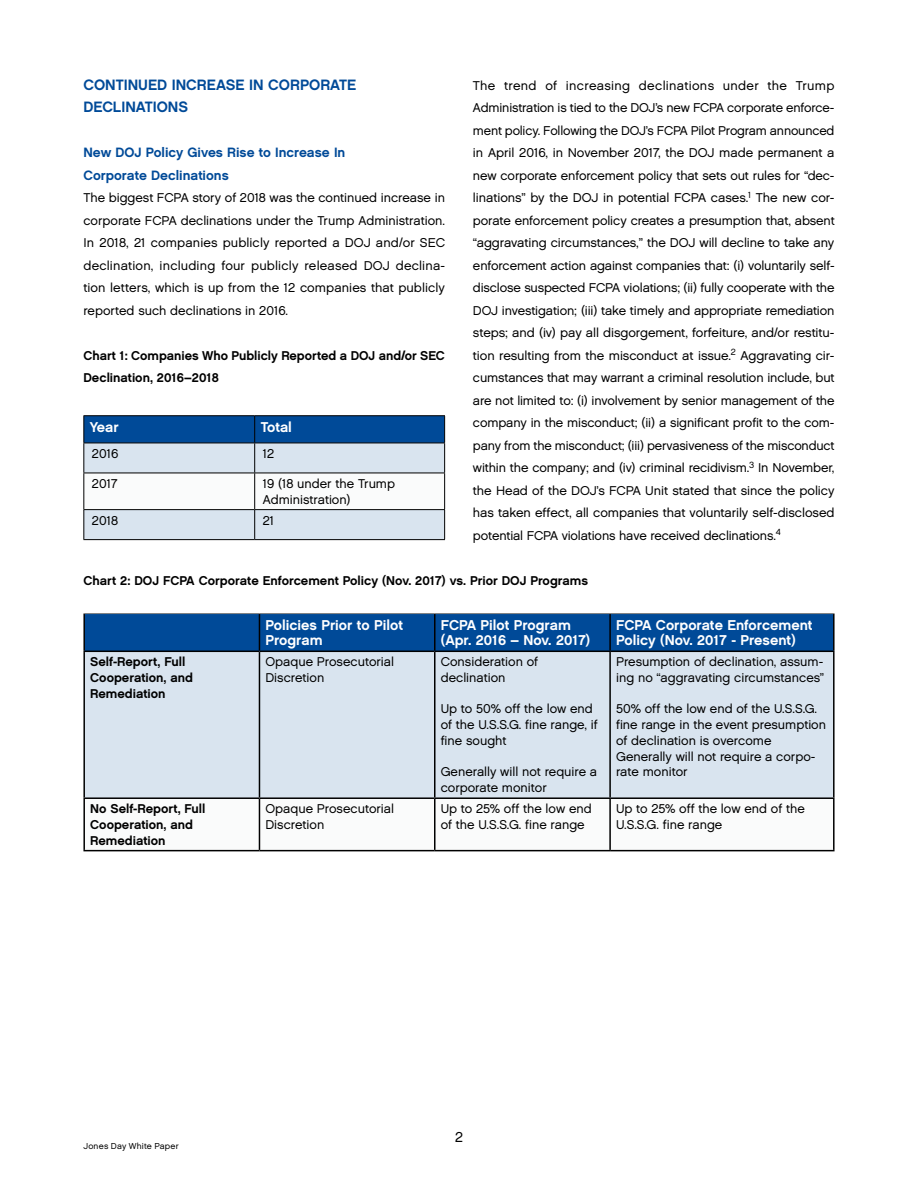
<style>
.page{position:relative;width:918px;height:1188px;background:#fff}
.page>*{position:absolute;margin:0;border:0;box-sizing:border-box;transform-origin:0 0}
.t1{font:15px/22.5px "Chalet New York Nineteen Sixty";color:#004a98}
.t2{font:14.25px/15.8px "Chalet New York Nineteen Sixty";color:#fff}
.t3{font:14.25px "Chalet London Nineteen Sixty";color:#000}
.t4{font:13.5px/22.5px "Chalet New York Nineteen Sixty";color:#004a98}
.t5{font:12.75px/22.5px "Chalet London Nineteen Sixty";color:#000}
.t6{font:12.75px/15.8px "Chalet New York Nineteen Sixty";color:#000}
.t7{font:8.7px "Chalet London Nineteen Sixty";letter-spacing:.02em;color:#000}
</style>
<div class="page">
<div style="left:85px;top:614px;width:748px;height:37px;background:#004a98"></div>
<div style="left:85px;top:652px;width:748px;height:145px;background:#d9e4ef"></div>
<svg style="left:85px;top:799px;width:748px;height:51px"></svg>
<hr style="left:83px;top:614px;width:2px;height:37px;background:#000">
<hr style="left:259px;top:614px;width:1px;height:37px;background:#000">
<hr style="left:434px;top:614px;width:2px;height:37px;background:#000">
<hr style="left:609px;top:614px;width:2px;height:37px;background:#000">
<hr style="left:833px;top:614px;width:2px;height:37px;background:#000">
<hr style="left:83px;top:651px;width:176px;height:1px;background:#000">
<hr style="left:83px;top:652px;width:2px;height:145px;background:#000">
<hr style="left:259px;top:651px;width:176px;height:1px;background:#000">
<hr style="left:259px;top:652px;width:1px;height:145px;background:#000">
<hr style="left:435px;top:651px;width:175px;height:1px;background:#000">
<hr style="left:434px;top:652px;width:2px;height:145px;background:#000">
<hr style="left:610px;top:651px;width:225px;height:1px;background:#000">
<hr style="left:609px;top:652px;width:2px;height:145px;background:#000">
<hr style="left:833px;top:652px;width:2px;height:145px;background:#000">
<hr style="left:83px;top:797px;width:176px;height:2px;background:#000">
<hr style="left:83px;top:799px;width:2px;height:51px;background:#000">
<hr style="left:259px;top:797px;width:176px;height:2px;background:#000">
<hr style="left:259px;top:799px;width:1px;height:51px;background:#000">
<hr style="left:435px;top:797px;width:175px;height:2px;background:#000">
<hr style="left:434px;top:799px;width:2px;height:51px;background:#000">
<hr style="left:610px;top:797px;width:225px;height:2px;background:#000">
<hr style="left:609px;top:799px;width:2px;height:51px;background:#000">
<hr style="left:833px;top:799px;width:2px;height:51px;background:#000">
<hr style="left:83px;top:850px;width:176px;height:1px;background:#000">
<hr style="left:259px;top:850px;width:176px;height:1px;background:#000">
<hr style="left:435px;top:850px;width:175px;height:1px;background:#000">
<hr style="left:610px;top:850px;width:225px;height:1px;background:#000">
<hr style="left:83px;top:613px;width:176px;height:1px;background:#808080">
<hr style="left:259px;top:613px;width:176px;height:1px;background:#808080">
<hr style="left:435px;top:613px;width:175px;height:1px;background:#808080">
<hr style="left:610px;top:613px;width:225px;height:1px;background:#808080">
<hr style="left:83px;top:415px;width:172px;height:1px;background:#000">
<hr style="left:255px;top:415px;width:190px;height:1px;background:#000">
<svg style="left:83px;top:416px;width:362px;height:124px"></svg>
<p class="t1" style="left:83px;top:73px;width:274px">CONTINUED INCREASE IN CORPORATE<br>DECLINATIONS</p>
<p class="t4" style="left:83px;top:141px;width:263px">New DOJ Policy Gives Rise to Increase In<br>Corporate Declinations</p>
<p class="t5" style="left:83px;top:186px;width:363px;text-align:justify">The biggest FCPA story of 2018 was the continued increase in corporate FCPA declinations under the Trump Administration.<br>In 2018, 21 companies publicly reported a DOJ and/or SEC declination, including four publicly released DOJ declina&shy;tion letters, which is up from the 12 companies that publicly reported such declinations in 2016.</p>
<p class="t6" style="left:83px;top:344px;width:363px;line-height:22.5px">Chart 1: Companies Who Publicly Reported a DOJ and/or SEC<br>Declination, 2016–2018</p>
<p class="t5" style="left:473px;top:74px;width:363px;text-align:justify">The trend of increasing declinations under the Trump Administration is tied to the DOJ’s new FCPA corporate enforce&shy;ment policy. Following the DOJ’s FCPA Pilot Program announced in April 2016, in November 2017, the DOJ made permanent a new corporate enforcement policy that sets out rules for “dec&shy;linations” by the DOJ in potential FCPA cases.<sup>1</sup> The new cor&shy;porate enforcement policy creates a presumption that, absent “aggravating circumstances,” the DOJ will decline to take any enforcement action against companies that: (i) voluntarily self&shy;disclose suspected FCPA violations; (ii) fully cooperate with the DOJ investigation; (iii) take timely and appropriate remediation steps; and (iv) pay all disgorgement, forfeiture, and/or restitu&shy;tion resulting from the misconduct at issue.<sup>2</sup> Aggravating cir&shy;cumstances that may warrant a criminal resolution include, but are not limited to: (i) involvement by senior management of the company in the misconduct; (ii) a significant profit to the com&shy;pany from the misconduct; (iii) pervasiveness of the misconduct within the company; and (iv) criminal recidivism.<sup>3</sup> In November, the Head of the DOJ’s FCPA Unit stated that since the policy has taken effect, all companies that voluntarily self-disclosed potential FCPA violations have received declinations.<sup>4</sup></p>
<p class="t6" style="left:83px;top:572px;width:506px">Chart 2: DOJ FCPA Corporate Enforcement Policy (Nov. 2017) vs. Prior DOJ Programs</p>
<p class="t2" style="left:265px;top:617px;width:139px">Policies Prior to Pilot<br>Program</p>
<p class="t2" style="left:441px;top:617px;width:151px">FCPA Pilot Program (Apr. 2016 – Nov. 2017)</p>
<p class="t2" style="left:616px;top:617px;width:198px">FCPA Corporate Enforcement<br>Policy (Nov. 2017 - Present)</p>
<p class="t6" style="left:90px;top:654px;width:104px">Self-Report, Full<br>Cooperation, and<br>Remediation</p>
<p class="t5" style="left:265px;top:654px;width:130px;line-height:15.8px">Opaque Prosecutorial<br>Discretion</p>
<p class="t5" style="left:441px;top:654px;width:99px;line-height:15.8px">Consideration of declination</p>
<p class="t5" style="left:441px;top:701px;width:159px;line-height:15.8px">Up to 50% off the low end of the U.S.S.G. fine range, if fine sought</p>
<p class="t5" style="left:441px;top:764px;width:158px;line-height:15.8px">Generally will not require a corporate monitor</p>
<p class="t2" style="left:90px;top:419px;width:30px">Year</p>
<p class="t2" style="left:261px;top:419px;width:33px">Total</p>
<p class="t5" style="left:92px;top:442px;width:28px">2016</p>
<p class="t5" style="left:263px;top:442px;width:13px">12</p>
<p class="t5" style="left:92px;top:472px;width:27px">2017</p>
<p class="t5" style="left:263px;top:475px;width:134px;line-height:15.8px">19 (18 under the Trump<br>Administration)</p>
<p class="t5" style="left:92px;top:509px;width:28px">2018</p>
<p class="t5" style="left:263px;top:509px;width:13px">21</p>
<p class="t5" style="left:616px;top:654px;width:210px;line-height:15.8px">Presumption of declination, assum&shy;ing no “aggravating circumstances”</p>
<p class="t5" style="left:616px;top:701px;width:212px;line-height:15.8px">50% off the low end of the U.S.S.G. fine range in the event presumption of declination is overcome<br>Generally will not require a corpo&shy;rate monitor</p>
<p class="t6" style="left:90px;top:801px;width:117px">No Self-Report, Full<br>Cooperation, and<br>Remediation</p>
<p class="t5" style="left:265px;top:801px;width:130px;line-height:15.8px">Opaque Prosecutorial<br>Discretion</p>
<p class="t5" style="left:441px;top:801px;width:153px;line-height:15.8px">Up to 25% off the low end of the U.S.S.G. fine range</p>
<p class="t5" style="left:616px;top:801px;width:190px;line-height:15.8px">Up to 25% off the low end of the<br>U.S.S.G. fine range</p>
<p class="t7" style="left:83px;top:1141px;width:97px">Jones Day White Paper</p>
<p class="t3" style="left:455px;top:1129px;width:9px">2</p>
</div>
